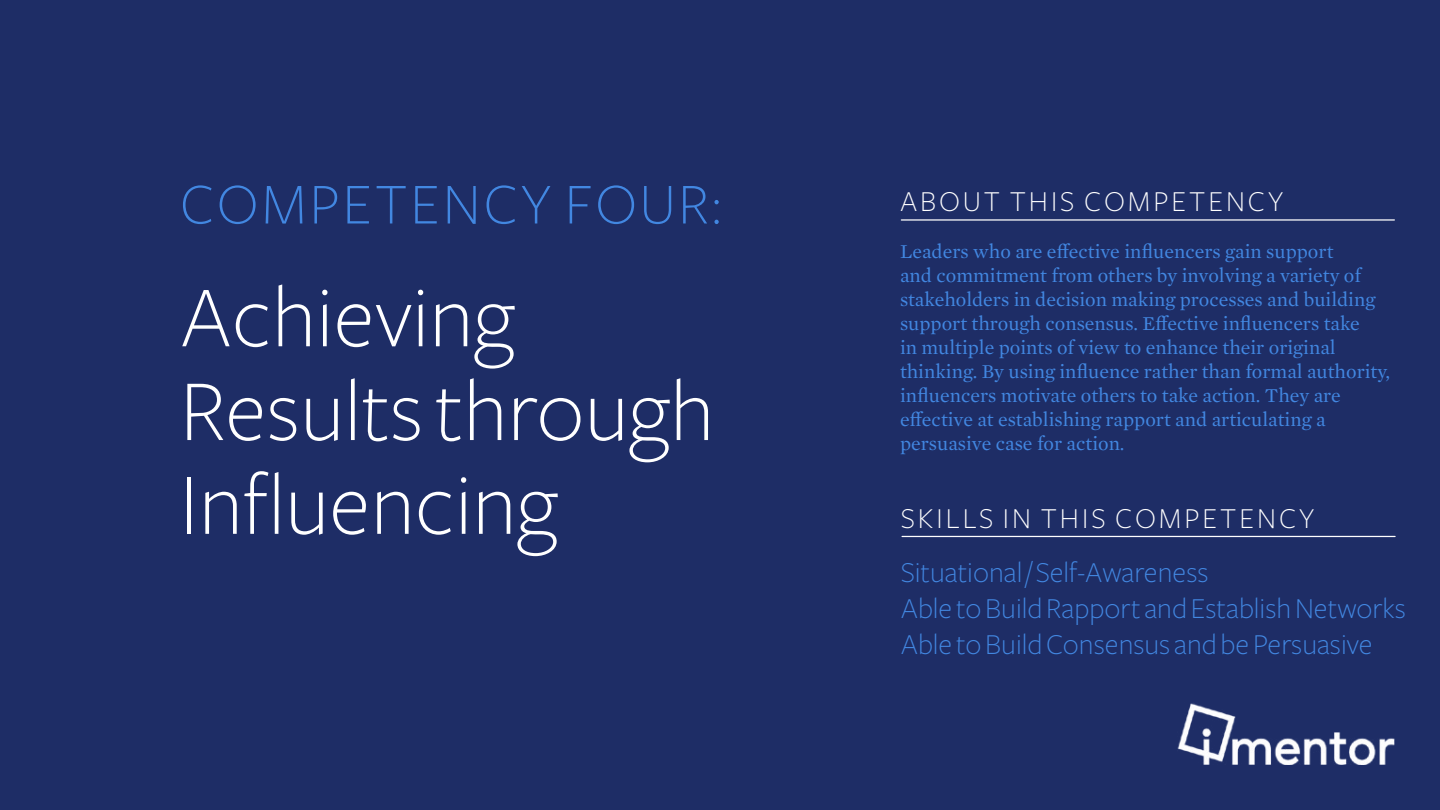
<style>
.page{position:relative;width:1440px;height:810px;background:#1e2d66}
.page>*{position:absolute;margin:0;border:0;box-sizing:border-box;transform-origin:0 0}
.t1{font:300 90px/93.8px "Freight Sans";color:#fff}
.t2{font:300 60px "Freight Sans";letter-spacing:.05em;color:#4287e1}
.t3{font:300 30px/36px "Freight Sans";color:#4287e1}
.t4{font:300 30px "Freight Sans";letter-spacing:.1em;color:#fff}
.t5{font:20px/24px "Mercury Text G1";color:#4287e1}
</style>
<div class="page">
<img style="left:1177px;top:703px;width:218px;height:62px">
<hr style="left:901px;top:219px;width:493px;height:2px;background:#fff">
<hr style="left:902px;top:536px;width:493px;height:1px;background:#fff">
<h2 class="t2" style="left:180px;top:172px;width:543px">COMPETENCY FOUR:</h2>
<h1 class="t1" style="left:180px;top:272px;width:536px">Achieving<br>Results through<br>Influencing</h1>
<h3 class="t4" style="left:900px;top:186px;width:385px">ABOUT THIS COMPETENCY</h3>
<p class="t5" style="left:900px;top:238px;width:492px">Leaders who are effective influencers gain support<br>and commitment from others by involving a variety of stakeholders in decision making processes and building support through consensus. Effective influencers take<br>in multiple points of view to enhance their original thinking. By using influence rather than formal authority, influencers motivate others to take action. They are effective at establishing rapport and articulating a persuasive case for action.</p>
<h3 class="t4" style="left:901px;top:502px;width:415px">SKILLS IN THIS COMPETENCY</h3>
<h3 class="t3" style="left:901px;top:555px;width:507px">Situational / Self-Awareness<br>Able to Build Rapport and Establish Networks<br>Able to Build Consensus and be Persuasive</h3>
</div>
